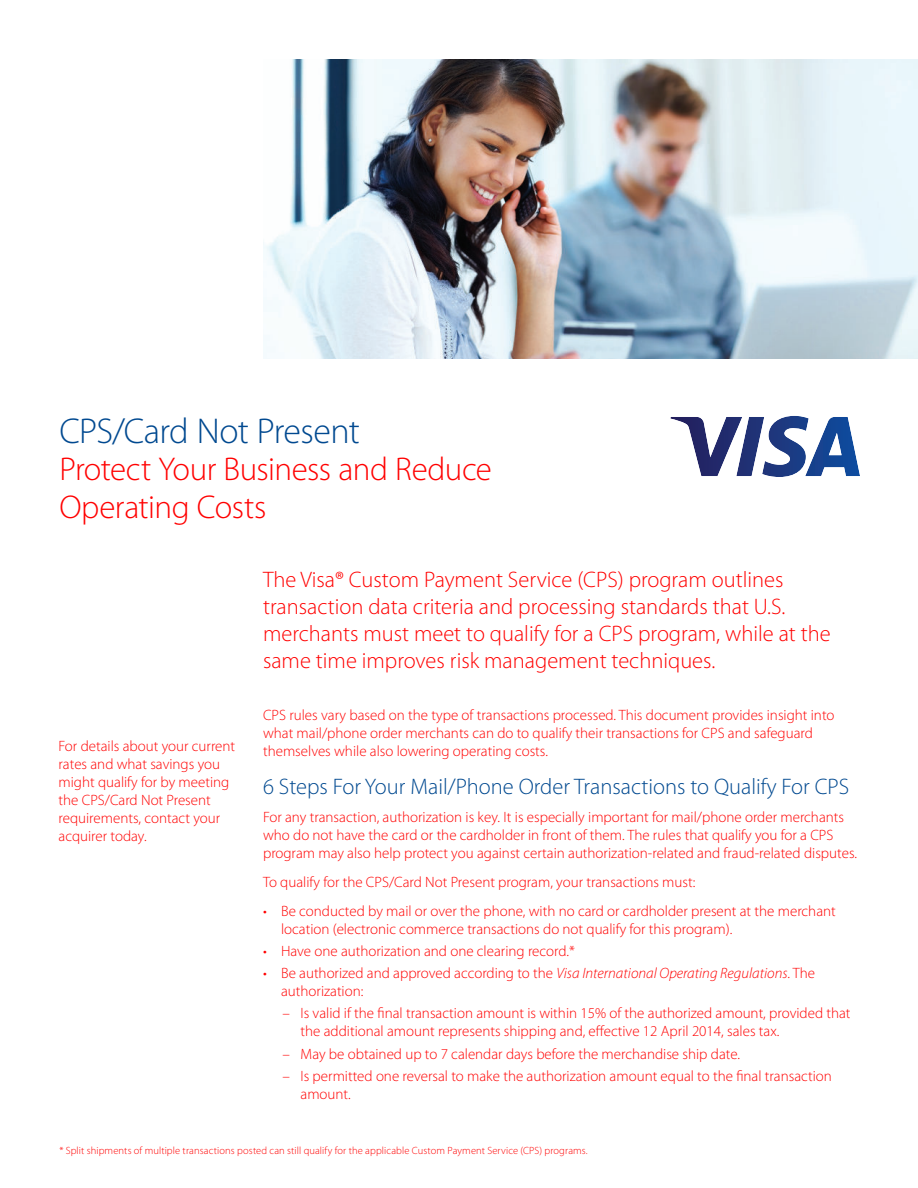
<style>
.page{position:relative;width:918px;height:1188px;background:#fff}
.page>*{position:absolute;margin:0;border:0;box-sizing:border-box;transform-origin:0 0}
.t1{font:300 36px "Myriad Pro";letter-spacing:-.02em;color:#014990}
.t2{font:300 33px/37.5px "Myriad Pro";letter-spacing:-.015em;color:#f00}
.t3{font:300 22.5px/27px "Myriad Pro";color:#f00}
.t4{font:300 22.5px "Myriad Pro";color:#014990}
.t5{font:300 15px/18px "Myriad Pro";color:#f00}
.t6{font:300 10.5px "Myriad Pro";letter-spacing:.01em;color:#f00}
.s1{font-style:italic}
</style>
<div class="page">
<img style="left:263px;top:59px;width:655px;height:300px">
<svg style="left:670px;top:416px;width:190px;height:61px"></svg>
<h1 class="t1" style="left:59px;top:417px;width:302px">CPS/Card Not Present</h1>
<h2 class="t2" style="left:59px;top:450px;width:434px">Protect Your Business and Reduce<br>Operating Costs</h2>
<p class="t5" style="left:59px;top:738px;width:178px">For details about your current rates and what savings you might qualify for by meeting the CPS/Card Not Present requirements, contact your acquirer today.</p>
<h3 class="t3" style="left:263px;top:567px;width:569px">The Visa® Custom Payment Service (CPS) program outlines transaction data criteria and processing standards that U.S. merchants must meet to qualify for a CPS program, while at the same time improves risk management techniques.</h3>
<p class="t5" style="left:263px;top:708px;width:573px">CPS rules vary based on the type of transactions processed. This document provides insight into what mail/phone order merchants can do to qualify their transactions for CPS and safeguard themselves while also lowering operating costs.</p>
<h3 class="t4" style="left:263px;top:778px;width:588px">6 Steps For Your Mail/Phone Order Transactions to Qualify For CPS</h3>
<p class="t5" style="left:263px;top:809px;width:595px">For any transaction, authorization is key. It is especially important for mail/phone order merchants who do not have the card or the cardholder in front of them. The rules that qualify you for a CPS program may also help protect you against certain authorization-related and fraud-related disputes.</p>
<p class="t5" style="left:263px;top:874px;width:434px">To qualify for the CPS/Card Not Present program, your transactions must:</p>
<p class="t5" style="left:281px;top:901px;width:556px;text-indent:-18px">• Be conducted by mail or over the phone, with no card or cardholder present at the merchant location (electronic commerce transactions do not qualify for this program).</p>
<p class="t5" style="left:263px;top:942px;width:313px">• Have one authorization and one clearing record.*</p>
<p class="t5" style="left:281px;top:964px;width:536px;text-indent:-18px">• Be authorized and approved according to the <span class="s1">Visa International Operating Regulations</span>. The authorization:</p>
<p class="t5" style="left:301px;top:1006px;width:552px;text-indent:-18px">– Is valid if the final transaction amount is within 15% of the authorized amount, provided that the additional amount represents shipping and, effective 12 April 2014, sales tax.</p>
<p class="t5" style="left:283px;top:1046px;width:459px">– May be obtained up to 7 calendar days before the merchandise ship date.</p>
<p class="t5" style="left:301px;top:1068px;width:533px;text-indent:-18px">– Is permitted one reversal to make the authorization amount equal to the final transaction amount.</p>
<p class="t6" style="left:59px;top:1144px;width:530px">* Split shipments of multiple transactions posted can still qualify for the applicable Custom Payment Service (CPS) programs.</p>
</div>
